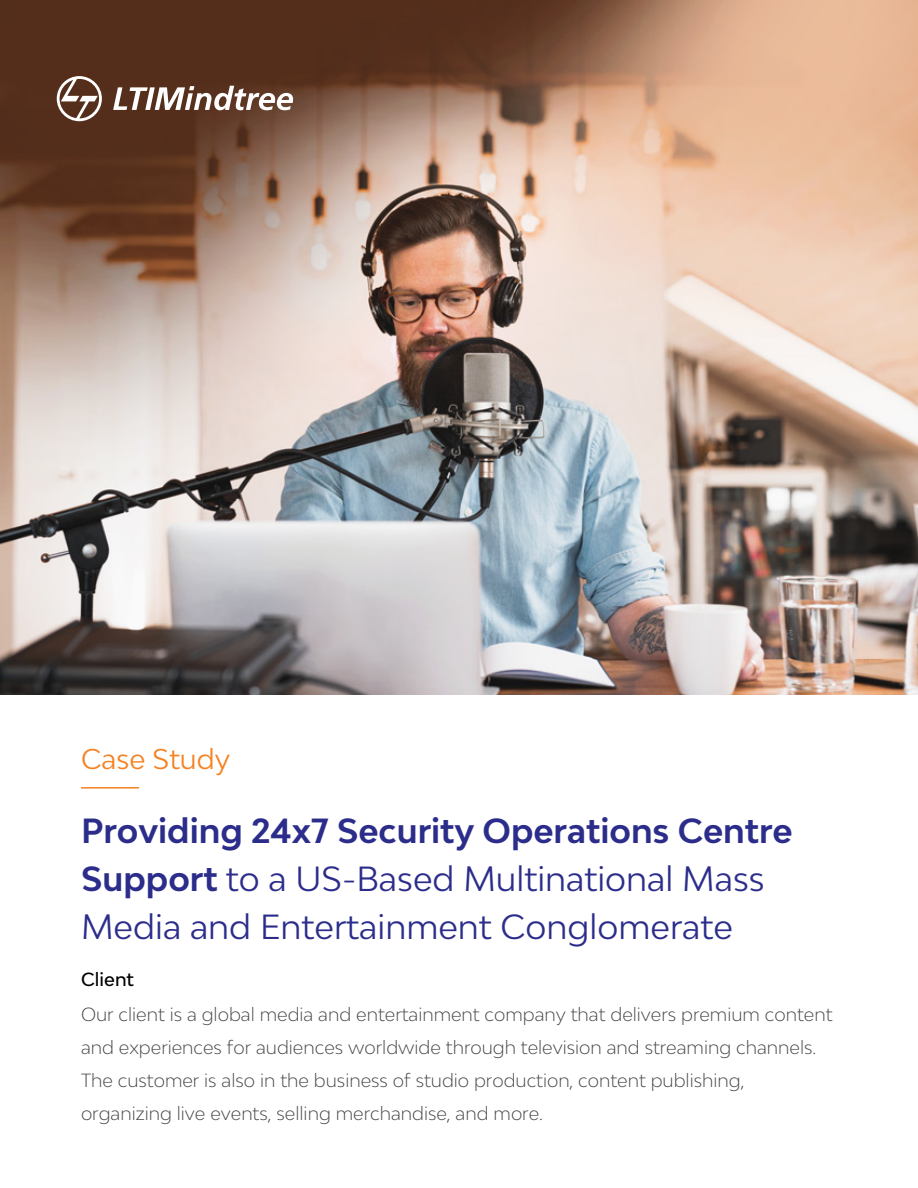
<style>
.page{position:relative;width:918px;height:1188px;background:#fff}
.page>*{position:absolute;margin:0;border:0;box-sizing:border-box;transform-origin:0 0}
.t1{font:33px/48px "Bw Modelica";color:#2c2d8b}
.t2{font:27px "Bw Modelica";color:#f58220}
.t3{font:300 18px/33px "Bw Modelica";color:#414042}
.t4{font:500 18px "Bw Modelica";color:#000}
.s1{font-weight:700}
</style>
<div class="page">
<img style="left:0;top:0;width:918px;height:695px">
<hr style="left:81px;top:787px;width:58px;height:2px;background:#f58220">
<svg style="left:57px;top:76px;width:45px;height:45px"></svg>
<svg style="left:113px;top:86px;width:180px;height:24px"></svg>
<h2 class="t2" style="left:81px;top:741px;width:151px">Case Study</h2>
<h1 class="t1" style="left:81px;top:806px;width:713px"><span class="s1">Providing 24x7 Security Operations Centre<br>Support</span> to a US-Based Multinational Mass<br>Media and Entertainment Conglomerate</h1>
<p class="t4" style="left:81px;top:968px;width:54px">Client</p>
<p class="t3" style="left:81px;top:998px;width:753px">Our client is a global media and entertainment company that delivers premium content and experiences for audiences worldwide through television and streaming channels.<br>The customer is also in the business of studio production, content publishing, organizing live events, selling merchandise, and more.</p>
</div>
